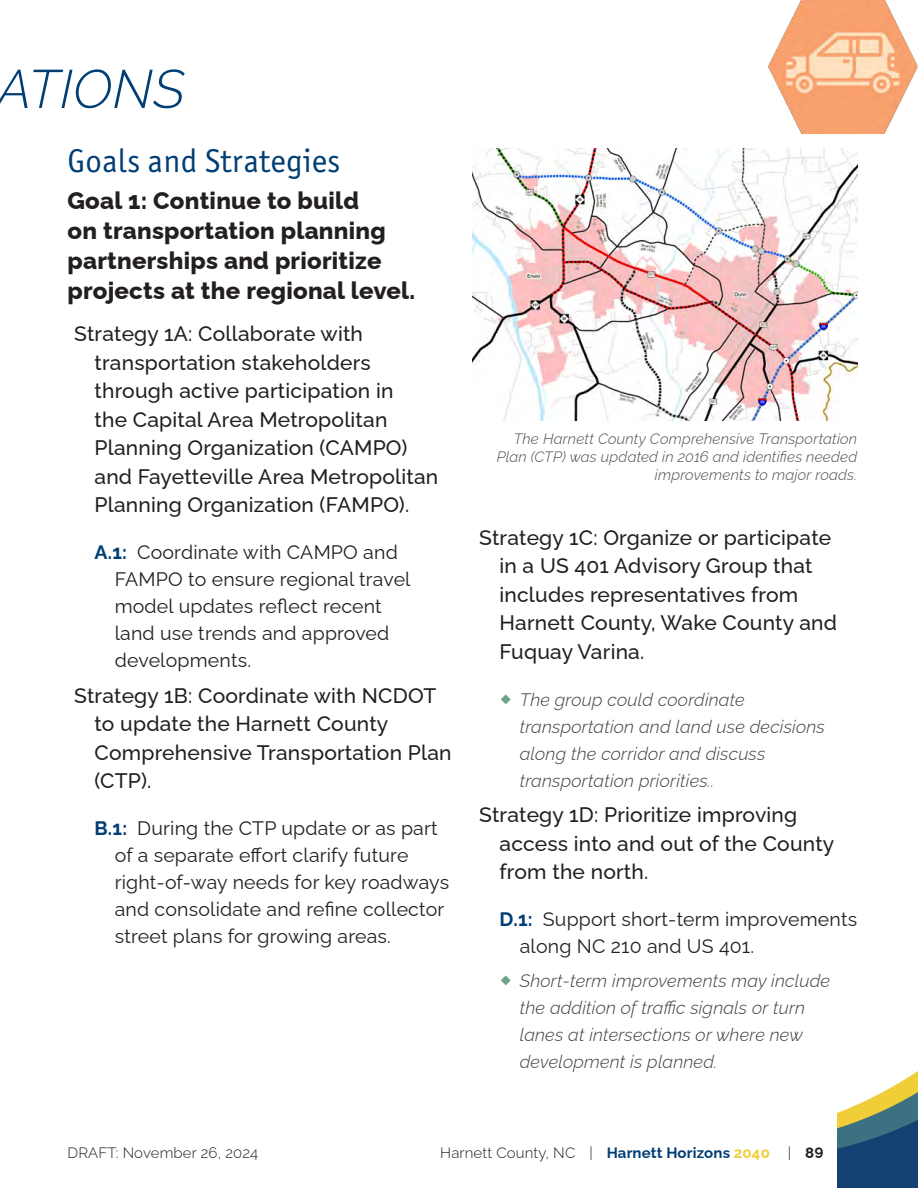
<style>
.page{position:relative;width:918px;height:1188px;background:#fff}
.page>*{position:absolute;margin:0;border:0;box-sizing:border-box;transform-origin:0 0}
.t1{font:italic 300 54px "Raleway";letter-spacing:.01em;color:#003e74}
.t2{font:33px "Officina Sans ITC Pro";letter-spacing:.01em;color:#003e74}
.t3{font:800 24px/30px "Raleway";letter-spacing:.01em;color:#231f20}
.t4{font:500 21px/28.5px "Raleway";letter-spacing:.01em;color:#231f20}
.t5{font:19.5px/27px "Raleway";letter-spacing:.01em;color:#231f20}
.t6{font:italic 300 18px/27px "Raleway";letter-spacing:.01em;color:#3e3e3f}
.Captions__Sources__right{font:italic 300 15px/18px "Raleway";letter-spacing:.01em;color:#4b4c4d;text-align:right}
.t7{font:300 15px "Raleway";letter-spacing:.01em;color:#231f20}
.s1{font-weight:700;color:#003e74}
.s2{font-weight:700;color:#efce38}
.s3{font-weight:700}
</style>
<div class="page">
<svg style="left:837px;top:1071px;width:81px;height:117px"></svg>
<img style="left:768px;top:0;width:150px;height:134px">
<img style="left:472px;top:148px;width:385px;height:273px">
<h1 class="t1" style="left:-3px;top:46px;width:190px">ATIONS</h1>
<p class="t2" style="left:68px;top:142px;width:274px">Goals and Strategies</p>
<p class="t3" style="left:68px;top:183px;width:349px">Goal 1: Continue to build<br>on transportation planning partnerships and prioritize projects at the regional level.</p>
<p class="t4" style="left:94px;top:317px;width:345px;text-indent:-20px">Strategy 1A: Collaborate with transportation stakeholders through active participation in<br>the Capital Area Metropolitan<br>Planning Organization (CAMPO) and Fayetteville Area Metropolitan<br>Planning Organization (FAMPO).</p>
<p class="t5" style="left:115px;top:537px;width:297px;text-indent:-20px"><span class="s1">A.1:</span> Coordinate with CAMPO and<br>FAMPO to ensure regional travel model updates reflect recent land use trends and approved developments.</p>
<p class="t4" style="left:94px;top:679px;width:359px;text-indent:-20px">Strategy 1B: Coordinate with NCDOT to update the Harnett County<br>Comprehensive Transportation Plan (CTP).</p>
<p class="t5" style="left:115px;top:813px;width:336px;text-indent:-20px"><span class="s1">B.1:</span> During the CTP update or as part of a separate effort clarify future right-of-way needs for key roadways and consolidate and refine collector street plans for growing areas.</p>
<p class="Captions__Sources__right" style="left:497px;top:428px;width:362px">The Harnett County Comprehensive Transportation<br>Plan (CTP) was updated in 2016 and identifies needed improvements to major roads.</p>
<p class="t4" style="left:499px;top:521px;width:339px;text-indent:-20px">Strategy 1C: Organize or participate in a US 401 Advisory Group that includes representatives from<br>Harnett County, Wake County and<br>Fuquay Varina.</p>
<p class="t6" style="left:520px;top:684px;width:307px">The group could coordinate transportation and land use decisions along the corridor and discuss transportation priorities..</p>
<p class="t4" style="left:499px;top:798px;width:336px;text-indent:-20px">Strategy 1D: Prioritize improving access into and out of the County from the north.</p>
<p class="t5" style="left:520px;top:904px;width:339px;text-indent:-20px"><span class="s1">D.1:</span> Support short-term improvements along NC 210 and US 401.</p>
<p class="t6" style="left:520px;top:965px;width:312px">Short-term improvements may include the addition of traffic signals or turn lanes at intersections or where new development is planned.</p>
<p class="t7" style="left:68px;top:1141px;width:192px">DRAFT: November 26, 2024</p>
<p class="t7" style="left:440px;top:1141px;width:385px">Harnett County, NC | <span class="s1">Harnett Horizons</span> <span class="s2">2040</span> | <span class="s3">89</span></p>
</div>
